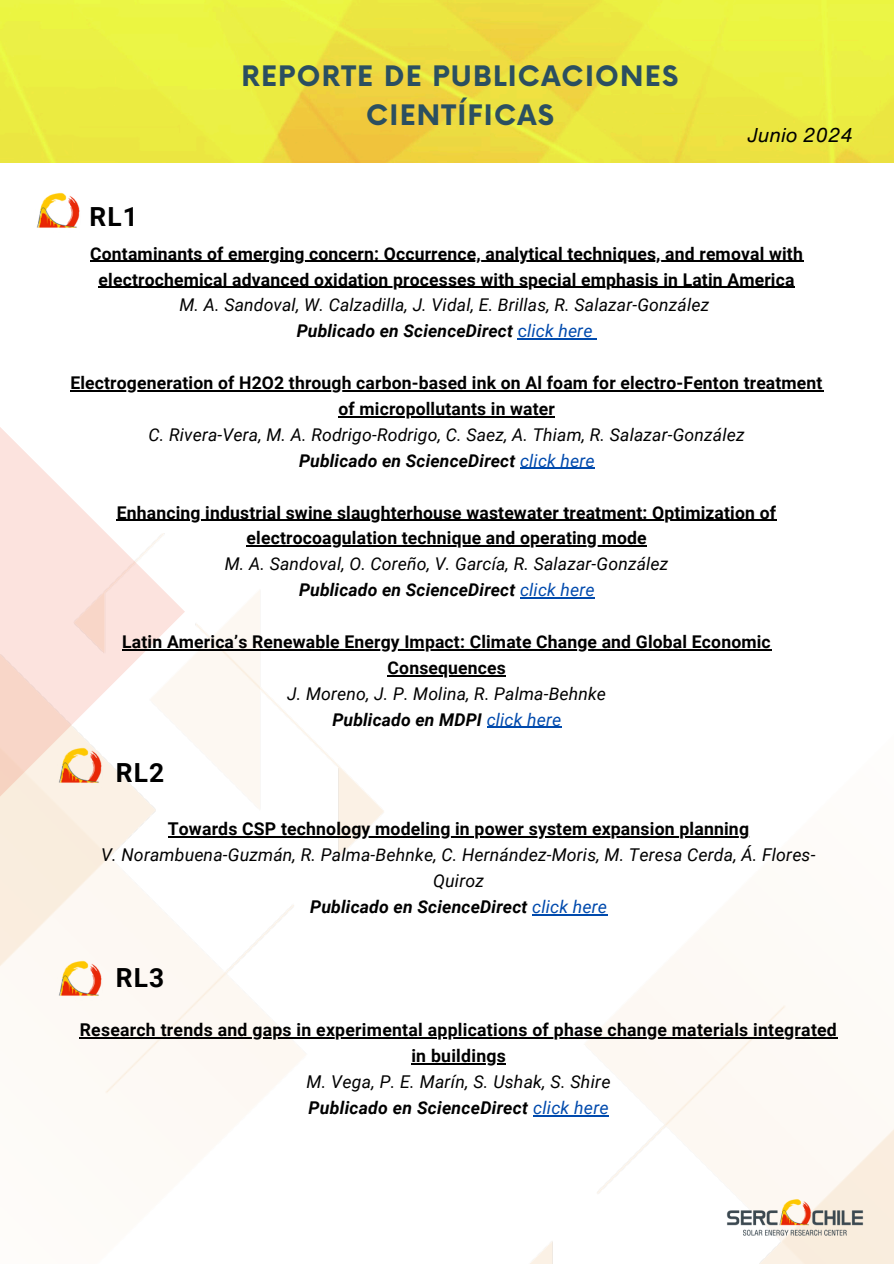
<style>
.page{position:relative;width:894px;height:1264px;background:#fff}
.page>*{position:absolute;margin:0;border:0;box-sizing:border-box;transform-origin:0 0}
.t1{font:700 27.45px/38.2px "Now";letter-spacing:.045em;color:#2b4f60;text-align:center}
.t2{font:700 26.25px "Roboto";letter-spacing:.045em;color:#000}
.t3{font:italic 19.5px "Helvetica Now Text";color:#000}
.t4{font:700 17.55px/25.8px "Roboto";letter-spacing:.01em;color:#000;text-align:center}
.t5{font:italic 17.55px/25.8px "Roboto";letter-spacing:.01em;color:#000;text-align:center}
.t6{font:italic 700 17.55px "Roboto";letter-spacing:.01em;color:#000}
.s1{font-weight:400;font-style:italic}
.s2{font-weight:400;font-style:normal;color:#004aad}
.s3{font-weight:400;color:#004aad}
.s4{font-weight:700;font-style:normal}
.s5{font-weight:700}
.s6{color:#004aad}
</style>
<div class="page">
<img style="left:0;top:0;width:893px;height:162px">
<img style="left:506px;top:726px;width:387px;height:537px">
<img style="left:725px;top:1193px;width:138px;height:47px">
<img style="left:0;top:546px;width:384px;height:596px">
<svg style="left:0;top:427px;width:185px;height:394px"></svg>
<hr style="left:90px;top:261px;width:713px;height:1px;background:#000">
<hr style="left:99px;top:287px;width:695px;height:1px;background:#000">
<hr style="left:527px;top:338px;width:31px;height:1px;background:#004aad">
<hr style="left:558px;top:338px;width:34px;height:1px;background:#004aad">
<hr style="left:70px;top:390px;width:753px;height:1px;background:#000">
<hr style="left:338px;top:416px;width:217px;height:1px;background:#000">
<hr style="left:520px;top:468px;width:74px;height:1px;background:#004aad">
<hr style="left:117px;top:519px;width:659px;height:2px;background:#000">
<hr style="left:246px;top:545px;width:401px;height:1px;background:#000">
<hr style="left:520px;top:597px;width:74px;height:1px;background:#004aad">
<hr style="left:122px;top:649px;width:649px;height:1px;background:#000">
<hr style="left:387px;top:675px;width:119px;height:1px;background:#000">
<hr style="left:486px;top:726px;width:75px;height:2px;background:#004aad">
<img style="left:37px;top:192px;width:43px;height:36px">
<img style="left:58px;top:741px;width:45px;height:46px">
<hr style="left:168px;top:836px;width:581px;height:1px;background:#000">
<hr style="left:532px;top:914px;width:75px;height:1px;background:#004aad">
<img style="left:58px;top:954px;width:45px;height:46px">
<hr style="left:80px;top:1037px;width:757px;height:1px;background:#000">
<hr style="left:411px;top:1063px;width:95px;height:1px;background:#000">
<hr style="left:533px;top:1115px;width:75px;height:1px;background:#004aad">
<p class="t2" style="left:89px;top:201px;width:50px">RL1</p>
<p class="t1" style="left:241px;top:59px;width:438px">REPORTE DE PUBLICACIONES<br>CIENTÍFICAS</p>
<p class="t3" style="left:747px;top:121px;width:107px">Junio 2024</p>
<h1 class="t4" style="left:90px;top:241px;width:714px">Contaminants of emerging concern: Occurrence, analytical techniques, and removal with</h1>
<p class="t4" style="left:99px;top:267px;width:697px">electrochemical advanced oxidation processes with special emphasis in Latin America<br><span class="s1">M. A. Sandoval, W. Calzadilla, J. Vidal, E. Brillas, R. Salazar-González</span></p>
<p class="t6" style="left:296px;top:321px;width:297px">Publicado en ScienceDirect <span class="s2">c</span><span class="s3">lick here</span></p>
<p class="t4" style="left:70px;top:370px;width:753px">Electrogeneration of H2O2 through carbon-based ink on Al foam for electro-Fenton treatment</p>
<p class="t5" style="left:149px;top:396px;width:597px"><span class="s4">of micropollutants in water<br></span>C. Rivera-Vera, M. A. Rodrigo-Rodrigo, C. Saez, A. Thiam, R. Salazar-González</p>
<p class="t6" style="left:299px;top:450px;width:297px">Publicado en ScienceDirect <span class="s3">click here</span></p>
<p class="t4" style="left:117px;top:499px;width:660px">Enhancing industrial swine slaughterhouse wastewater treatment: Optimization of</p>
<p class="t5" style="left:225px;top:525px;width:445px"><span class="s4">electrocoagulation technique and operating mode<br></span>M. A. Sandoval, O. Coreño, V. García, R. Salazar-González</p>
<p class="t6" style="left:299px;top:580px;width:297px">Publicado en ScienceDirect <span class="s3">click here</span></p>
<p class="t4" style="left:122px;top:629px;width:649px">Latin America’s Renewable Energy Impact: Climate Change and Global Economic</p>
<p class="t5" style="left:287px;top:655px;width:320px"><span class="s4">Consequences<br></span>J. Moreno, J. P. Molina, R. Palma-Behnke</p>
<p class="t6" style="left:332px;top:709px;width:230px">Publicado en MDPI <span class="s3">click here</span></p>
<p class="t2" style="left:116px;top:757px;width:50px">RL2</p>
<h2 class="t5" style="left:101px;top:816px;width:715px"><span class="s4">Towards CSP technology modeling in power system expansion planning<br></span>V. Norambuena-Guzmán, R. Palma-Behnke, C. Hernández-Moris, M. Teresa Cerda, Á. Flores-Quiroz<br><span class="s5">Publicado en ScienceDirect</span> <span class="s6">click here</span></h2>
<h1 class="t2" style="left:116px;top:962px;width:50px">RL3</h1>
<p class="t4" style="left:80px;top:1017px;width:758px">Research trends and gaps in experimental applications of phase change materials integrated in buildings</p>
<p class="t5" style="left:306px;top:1069px;width:305px;text-align:left">M. Vega, P. E. Marín, S. Ushak, S. Shire<br><span class="s5">Publicado en ScienceDirect</span> <span class="s6">click here</span></p>
</div>
